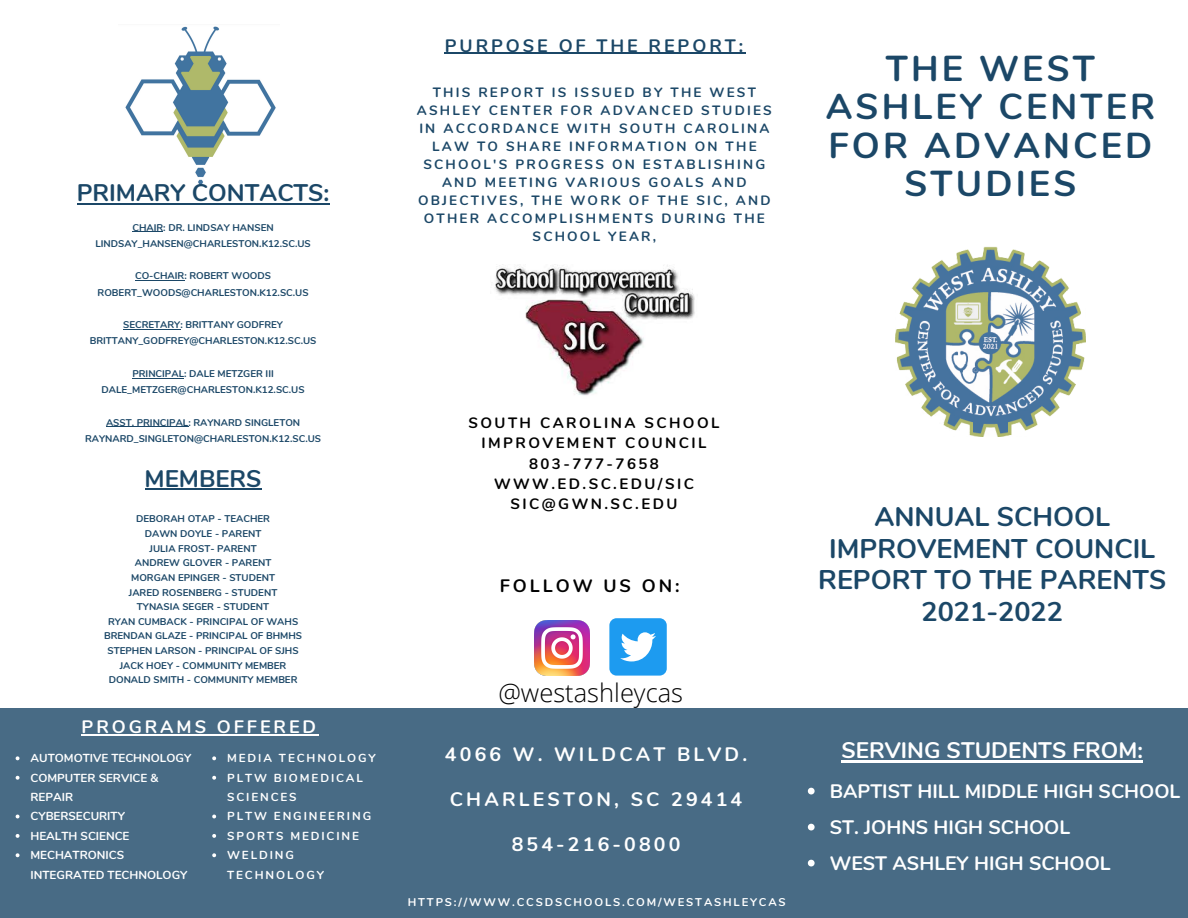
<style>
.page{position:relative;width:1188px;height:918px;background:#fff}
.page>*{position:absolute;margin:0;border:0;box-sizing:border-box;transform-origin:0 0}
.t1{font:700 36px/38.2px "Nunito";letter-spacing:.09em;color:#1b4767;text-align:center}
.t2{font:700 27px/31.5px "Nunito";color:#1b4767;text-align:center}
.t3{font:300 25.5px "Open Sans";color:#000}
.t4{font:700 24px "Nunito";color:#1b4767}
.t5{font:700 22.5px "Nunito";color:#fff}
.t6{font:700 19.5px "Nunito";color:#fff}
.t7{font:700 19.5px "Nunito";letter-spacing:.165em;color:#fff}
.t8{font:700 18px "Nunito";letter-spacing:.165em;color:#1b4767}
.t9{font:700 18px "Nunito";letter-spacing:.165em;color:#fff}
.t10{font:700 18px "Nunito";letter-spacing:.165em;color:#000}
.t11{font:700 15px/20.2px "Nunito";letter-spacing:.165em;color:#000;text-align:center}
.t12{font:700 13.5px/18px "Nunito";letter-spacing:.165em;color:#1b4767;text-align:center}
.t13{font:700 11.7px/19.4px "Nunito";color:#fff}
.t14{font:700 11.7px/19.4px "Nunito";letter-spacing:.165em;color:#fff}
.t15{font:700 11.25px "Nunito";letter-spacing:.165em;color:#fff}
.t16{font:700 9.75px "Nunito";color:#1b4767}
</style>
<div class="page">
<div style="left:797px;top:708px;width:391px;height:209px;background:#486b85"></div>
<div style="left:392px;top:708px;width:405px;height:210px;background:#486b85"></div>
<img style="left:125px;top:26px;width:151px;height:159px">
<img style="left:895px;top:247px;width:190px;height:190px">
<img style="left:494px;top:265px;width:201px;height:131px">
<img style="left:534px;top:620px;width:55px;height:55px">
<div style="left:609px;top:618px;width:58px;height:58px;background:#1d9bf0;border-radius:7px"></div>
<svg style="left:620px;top:632px;width:36px;height:29px"></svg>
<hr style="left:77px;top:203px;width:253px;height:2px;background:#1b4767">
<hr style="left:132px;top:232px;width:31px;height:1px;background:#1b4767">
<hr style="left:135px;top:280px;width:49px;height:1px;background:#1b4767">
<hr style="left:123px;top:329px;width:57px;height:1px;background:#1b4767">
<hr style="left:132px;top:378px;width:52px;height:1px;background:#1b4767">
<hr style="left:106px;top:427px;width:82px;height:1px;background:#1b4767">
<svg style="left:808px;top:788px;width:7px;height:6px"></svg>
<svg style="left:808px;top:824px;width:7px;height:6px"></svg>
<svg style="left:808px;top:860px;width:7px;height:6px"></svg>
<hr style="left:842px;top:761px;width:301px;height:2px;background:#fff">
<hr style="left:445px;top:53px;width:301px;height:1px;background:#1b4767">
<hr style="left:145px;top:488px;width:117px;height:2px;background:#1b4767">
<div style="left:0;top:708px;width:391px;height:210px;background:#486b85"></div>
<svg style="left:16px;top:756px;width:4px;height:4px"></svg>
<svg style="left:16px;top:776px;width:4px;height:4px"></svg>
<svg style="left:16px;top:815px;width:4px;height:3px"></svg>
<svg style="left:16px;top:834px;width:4px;height:4px"></svg>
<svg style="left:16px;top:853px;width:4px;height:4px"></svg>
<hr style="left:82px;top:734px;width:237px;height:2px;background:#fff">
<svg style="left:212px;top:756px;width:4px;height:4px"></svg>
<svg style="left:212px;top:776px;width:4px;height:4px"></svg>
<svg style="left:212px;top:815px;width:4px;height:3px"></svg>
<svg style="left:212px;top:834px;width:4px;height:4px"></svg>
<svg style="left:212px;top:853px;width:4px;height:4px"></svg>
<p class="t4" style="left:77px;top:177px;width:254px">PRIMARY CONTACTS:</p>
<p class="t16" style="left:132px;top:221px;width:143px">CHAIR: DR. LINDSAY HANSEN</p>
<p class="t16" style="left:95px;top:237px;width:217px">LINDSAY_HANSEN@CHARLESTON.K12.SC.US</p>
<p class="t16" style="left:135px;top:270px;width:138px">CO-CHAIR: ROBERT WOODS</p>
<p class="t16" style="left:98px;top:286px;width:213px">ROBERT_WOODS@CHARLESTON.K12.SC.US</p>
<p class="t16" style="left:123px;top:318px;width:161px">SECRETARY: BRITTANY GODFREY</p>
<p class="t16" style="left:90px;top:335px;width:228px">BRITTANY_GODFREY@CHARLESTON.K12.SC.US</p>
<p class="t16" style="left:132px;top:367px;width:143px">PRINCIPAL: DALE METZGER III</p>
<p class="t16" style="left:102px;top:383px;width:205px">DALE_METZGER@CHARLESTON.K12.SC.US</p>
<p class="t16" style="left:106px;top:416px;width:196px">ASST. PRINCIPAL: RAYNARD SINGLETON</p>
<p class="t16" style="left:85px;top:432px;width:238px">RAYNARD_SINGLETON@CHARLESTON.K12.SC.US</p>
<p class="t4" style="left:145px;top:462px;width:118px">MEMBERS</p>
<p class="t16" style="left:136px;top:513px;width:135px">DEBORAH OTAP - TEACHER</p>
<p class="t16" style="left:145px;top:527px;width:118px">DAWN DOYLE - PARENT</p>
<p class="t16" style="left:150px;top:542px;width:109px">JULIA FROST- PARENT</p>
<p class="t16" style="left:135px;top:556px;width:138px">ANDREW GLOVER - PARENT</p>
<p class="t16" style="left:131px;top:571px;width:145px">MORGAN EPINGER - STUDENT</p>
<p class="t16" style="left:129px;top:586px;width:150px">JARED ROSENBERG - STUDENT</p>
<p class="t16" style="left:137px;top:600px;width:134px">TYNASIA SEGER - STUDENT</p>
<p class="t16" style="left:108px;top:615px;width:192px">RYAN CUMBACK - PRINCIPAL OF WAHS</p>
<p class="t16" style="left:104px;top:630px;width:199px">BRENDAN GLAZE - PRINCIPAL OF BHMHS</p>
<p class="t16" style="left:108px;top:644px;width:193px">STEPHEN LARSON - PRINCIPAL OF SJHS</p>
<p class="t16" style="left:120px;top:659px;width:168px">JACK HOEY - COMMUNITY MEMBER</p>
<p class="t16" style="left:109px;top:673px;width:190px">DONALD SMITH - COMMUNITY MEMBER</p>
<p class="t9" style="left:82px;top:715px;width:236px">PROGRAMS OFFERED</p>
<p class="t14" style="left:227px;top:749px;width:150px">MEDIA TECHNOLOGY</p>
<p class="t14" style="left:227px;top:768px;width:137px">PLTW BIOMEDICAL<br>SCIENCES</p>
<p class="t14" style="left:227px;top:807px;width:146px">PLTW ENGINEERING</p>
<p class="t14" style="left:227px;top:826px;width:133px">SPORTS MEDICINE</p>
<p class="t14" style="left:227px;top:846px;width:98px">WELDING<br>TECHNOLOGY</p>
<p class="t13" style="left:31px;top:749px;width:162px">AUTOMOTIVE TECHNOLOGY</p>
<p class="t13" style="left:31px;top:768px;width:129px">COMPUTER SERVICE &amp;<br>REPAIR</p>
<p class="t13" style="left:31px;top:807px;width:96px">CYBERSECURITY</p>
<p class="t13" style="left:31px;top:826px;width:100px">HEALTH SCIENCE</p>
<p class="t13" style="left:31px;top:846px;width:158px">MECHATRONICS<br>INTEGRATED TECHNOLOGY</p>
<p class="t8" style="left:445px;top:33px;width:300px">PURPOSE OF THE REPORT:</p>
<p class="t12" style="left:417px;top:83px;width:356px">THIS REPORT IS ISSUED BY THE WEST<br>ASHLEY CENTER FOR ADVANCED STUDIES<br>IN ACCORDANCE WITH SOUTH CAROLINA<br>LAW TO SHARE INFORMATION ON THE<br>SCHOOL'S PROGRESS ON ESTABLISHING<br>AND MEETING VARIOUS GOALS AND<br>OBJECTIVES, THE WORK OF THE SIC, AND<br>OTHER ACCOMPLISHMENTS DURING THE<br>SCHOOL YEAR,</p>
<p class="t11" style="left:468px;top:413px;width:253px">SOUTH CAROLINA SCHOOL<br>IMPROVEMENT COUNCIL</p>
<p class="t11" style="left:529px;top:454px;width:131px">803-777-7658</p>
<p class="t11" style="left:494px;top:474px;width:201px">WWW.ED.SC.EDU/SIC</p>
<p class="t11" style="left:511px;top:494px;width:168px">SIC@GWN.SC.EDU</p>
<p class="t10" style="left:500px;top:574px;width:181px">FOLLOW US ON:</p>
<p class="t3" style="left:498px;top:675px;width:186px">@westashleycas</p>
<p class="t7" style="left:445px;top:742px;width:304px">4066 W. WILDCAT BLVD.</p>
<p class="t7" style="left:450px;top:786px;width:294px">CHARLESTON, SC 29414</p>
<p class="t7" style="left:512px;top:831px;width:170px">854-216-0800</p>
<p class="t15" style="left:408px;top:894px;width:379px">HTTPS://WWW.CCSDSCHOOLS.COM/WESTASHLEYCAS</p>
<p class="t1" style="left:826px;top:50px;width:331px">THE WEST<br>ASHLEY CENTER<br>FOR ADVANCED<br>STUDIES</p>
<p class="t2" style="left:818px;top:502px;width:349px">ANNUAL SCHOOL<br>IMPROVEMENT COUNCIL<br>REPORT TO THE PARENTS</p>
<p class="t2" style="left:922px;top:596px;width:143px">2021-2022</p>
<p class="t5" style="left:842px;top:736px;width:303px">SERVING STUDENTS FROM:</p>
<p class="t6" style="left:830px;top:778px;width:352px">BAPTIST HILL MIDDLE HIGH SCHOOL</p>
<p class="t6" style="left:830px;top:814px;width:242px">ST. JOHNS HIGH SCHOOL</p>
<p class="t6" style="left:830px;top:850px;width:283px">WEST ASHLEY HIGH SCHOOL</p>
</div>
